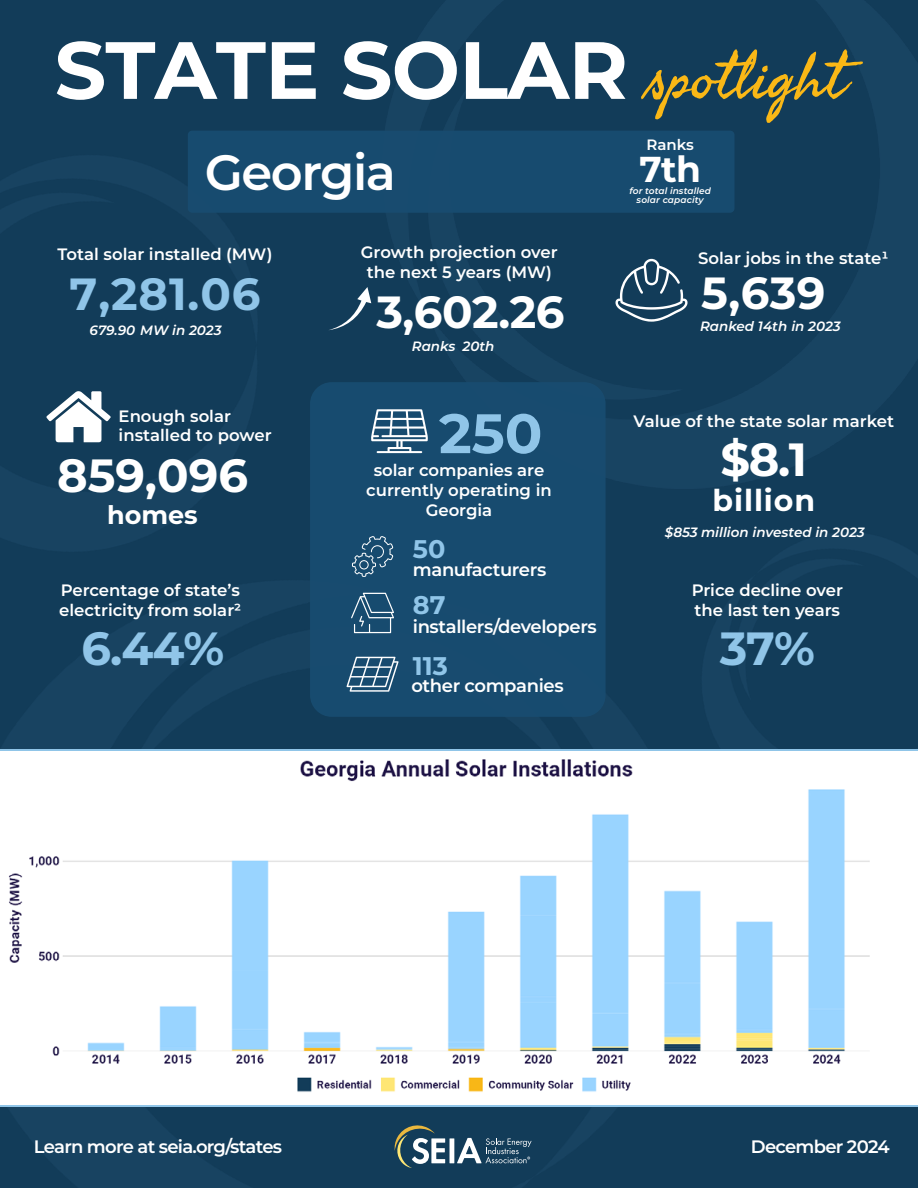
<style>
.page{position:relative;width:918px;height:1188px;background:#123c59}
.page>*{position:absolute;margin:0;border:0;box-sizing:border-box;transform-origin:0 0}
.t1{font:100 81px "Montserrat";letter-spacing:-.01em;color:#fff}
.t2{font:64.5px "Seaweed Script Pro";color:#fab816}
.t3{font:100 55.5px "Montserrat";color:#90c5e8}
.t4{font:600 49.5px "Montserrat";letter-spacing:-.03em;color:#fff}
.t5{font:100 46.5px "Montserrat";color:#fff}
.t6{font:100 46.5px "Montserrat";color:#90c5e8}
.t7{font:100 45px "Montserrat";letter-spacing:-.01em;color:#fff}
.t8{font:100 45px "Montserrat";color:#90c5e8}
.t9{font:100 36px "Montserrat";color:#fff}
.t10{font:100 30px "Montserrat";letter-spacing:.03em;color:#fff}
.t11{font:100 25.5px "Montserrat";color:#90c5e8}
.t12{font:100 25.5px "Montserrat";color:#fff}
.t13{font:600 18px "Montserrat";letter-spacing:-.02em;color:#fff}
.t14{font:600 18px "Montserrat";letter-spacing:-.04em;color:#fff}
.t15{font:600 16.5px/19.8px "Montserrat";color:#fff;text-align:center}
.t16{font:600 15px "Montserrat";letter-spacing:-.005em;color:#fff}
.t17{font:italic 600 13.5px "Montserrat";color:#fff}
.t18{font:italic 600 9px "Montserrat";letter-spacing:.01em;color:#fff}
</style>
<div class="page">
<svg style="left:329px;top:287px;width:42px;height:43px"></svg>
<svg style="left:46px;top:391px;width:65px;height:51px"></svg>
<svg style="left:616px;top:259px;width:72px;height:63px"></svg>
<div style="left:310px;top:382px;width:296px;height:335px;background:#184c70;border-radius:22px"></div>
<svg style="left:371px;top:409px;width:57px;height:44px"></svg>
<svg style="left:352px;top:536px;width:41px;height:41px"></svg>
<svg style="left:351px;top:593px;width:43px;height:40px"></svg>
<svg style="left:347px;top:657px;width:52px;height:35px"></svg>
<div style="left:188px;top:131px;width:546px;height:82px;background:#184c70;border-radius:4px"></div>
<img style="left:0;top:752px;width:918px;height:353px">
<svg style="left:395px;top:1125px;width:50px;height:43px"></svg>
<hr style="left:450px;top:1138px;width:4px;height:25px;background:#fff">
<svg style="left:457px;top:1138px;width:75px;height:25px"></svg>
<p class="t1" style="left:55px;top:16px;width:575px">STATE SOLAR</p>
<p class="t2" style="left:648px;top:36px;width:199px">spotlight</p>
<p class="t4" style="left:205px;top:137px;width:193px">Georgia</p>
<p class="t16" style="left:647px;top:134px;width:49px">Ranks</p>
<p class="t18" style="left:629px;top:185px;width:83px">for total installed</p>
<p class="t9" style="left:639px;top:145px;width:63px">7th</p>
<p class="t18" style="left:637px;top:194px;width:69px">solar capacity</p>
<p class="t15" style="left:361px;top:242px;width:198px">Growth projection over the next 5 years (MW)</p>
<p class="t15" style="left:698px;top:248px;width:192px">Solar jobs in the state¹</p>
<p class="t15" style="left:58px;top:243px;width:216px">Total solar installed (MW)</p>
<p class="t7" style="left:701px;top:263px;width:126px">5,639</p>
<p class="t8" style="left:70px;top:264px;width:192px">7,281.06</p>
<p class="t7" style="left:376px;top:282px;width:190px">3,602.26</p>
<p class="t17" style="left:90px;top:320px;width:133px">679.90 MW in 2023</p>
<p class="t17" style="left:700px;top:317px;width:142px">Ranked 14th in 2023</p>
<p class="t17" style="left:463px;top:336px;width:33px">20th</p>
<p class="t17" style="left:412px;top:336px;width:45px">Ranks</p>
<p class="t15" style="left:119px;top:405px;width:114px">Enough solar</p>
<p class="t15" style="left:119px;top:425px;width:154px">installed to power</p>
<p class="t5" style="left:57px;top:445px;width:192px">859,096</p>
<p class="t12" style="left:107px;top:498px;width:92px">homes</p>
<p class="t15" style="left:61px;top:579px;width:181px">Percentage of state’s</p>
<p class="t15" style="left:59px;top:599px;width:184px">electricity from solar²</p>
<p class="t6" style="left:81px;top:618px;width:144px">6.44%</p>
<p class="t3" style="left:439px;top:396px;width:105px">250</p>
<p class="t15" style="left:374px;top:460px;width:172px">solar companies are</p>
<p class="t15" style="left:366px;top:479px;width:187px">currently operating in</p>
<p class="t15" style="left:426px;top:499px;width:68px">Georgia</p>
<p class="t11" style="left:413px;top:532px;width:34px">50</p>
<p class="t13" style="left:413px;top:557px;width:135px">manufacturers</p>
<p class="t11" style="left:413px;top:588px;width:34px">87</p>
<p class="t13" style="left:413px;top:614px;width:185px">installers/developers</p>
<p class="t11" style="left:413px;top:649px;width:37px">113</p>
<p class="t13" style="left:411px;top:673px;width:154px">other companies</p>
<p class="t15" style="left:634px;top:410px;width:262px">Value of the state solar market</p>
<p class="t5" style="left:721px;top:429px;width:88px">$8.1</p>
<p class="t10" style="left:713px;top:480px;width:104px">billion</p>
<p class="t17" style="left:665px;top:522px;width:201px">$853 million invested in 2023</p>
<p class="t15" style="left:692px;top:580px;width:153px">Price decline over</p>
<p class="t15" style="left:695px;top:600px;width:147px">the last ten years</p>
<p class="t6" style="left:720px;top:618px;width:97px">37%</p>
<p class="t14" style="left:34px;top:1134px;width:250px">Learn more at seia.org/states</p>
<p class="t14" style="left:751px;top:1134px;width:140px">December 2024</p>
</div>
